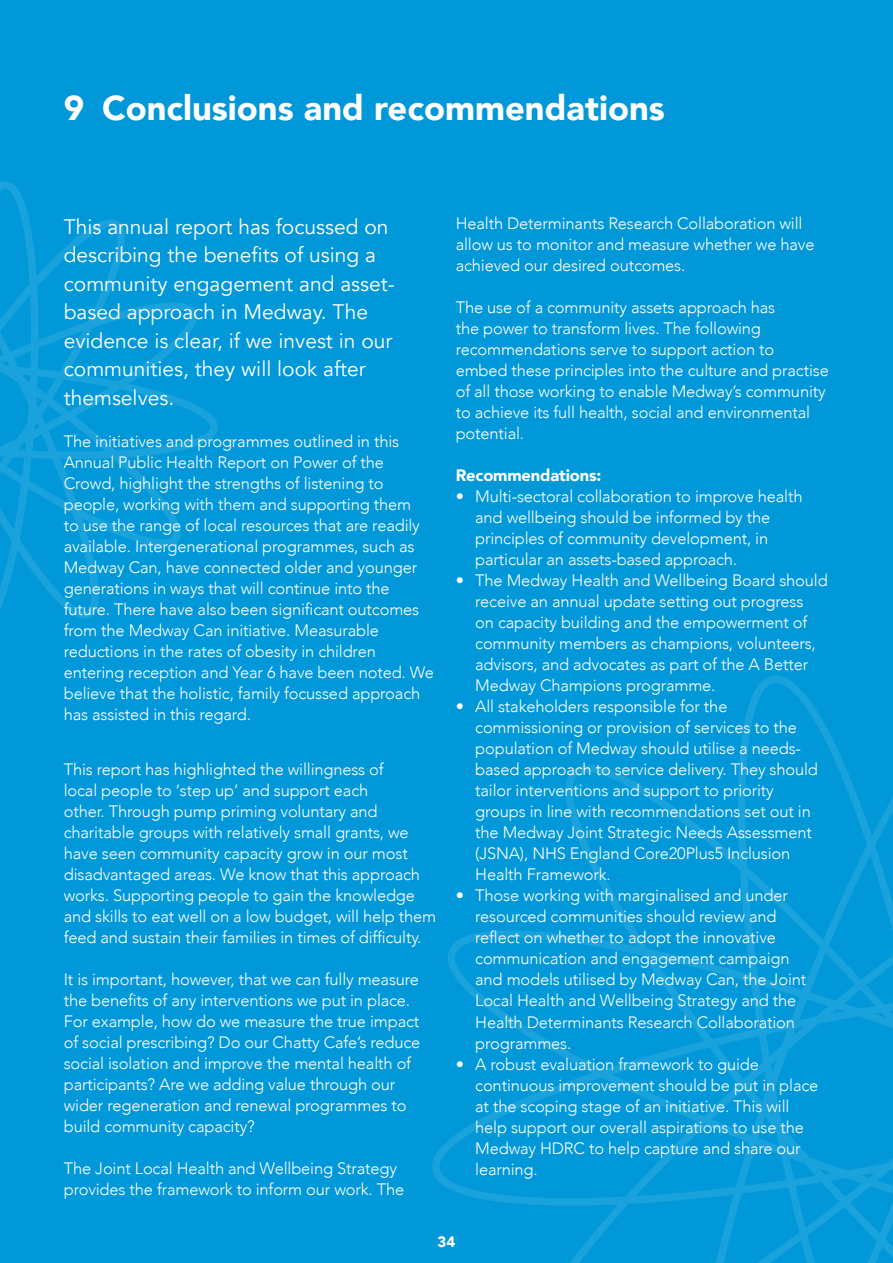
<style>
.page{position:relative;width:893px;height:1263px;background:#0098d8}
.page>*{position:absolute;margin:0;border:0;box-sizing:border-box;transform-origin:0 0}
.t1{font:900 34.5px "Avenir";color:#fff}
.t2{font:21px/28.5px "Avenir";color:#fff}
.t3{font:300 16.5px/21px "Avenir";letter-spacing:-.01em;color:#fff}
.t4{font:900 16.5px "Avenir";letter-spacing:-.01em;color:#fff}
.t5{font:900 15px "Avenir";color:#fff}
</style>
<div class="page">
<svg style="left:741px;top:675px;width:94px;height:70px"></svg>
<svg style="left:566px;top:745px;width:288px;height:42px"></svg>
<svg style="left:432px;top:974px;width:71px;height:228px"></svg>
<svg style="left:503px;top:787px;width:390px;height:476px"></svg>
<svg style="left:0;top:181px;width:218px;height:438px"></svg>
<svg style="left:503px;top:1216px;width:1px;height:47px"></svg>
<h1 class="t1" style="left:64px;top:78px;width:603px">9 Conclusions and recommendations</h1>
<p class="t2" style="left:64px;top:213px;width:333px">This annual report has focussed on describing the benefits of using a community engagement and asset&shy;based approach in Medway. The evidence is clear, if we invest in our communities, they will look after themselves.</p>
<p class="t3" style="left:64px;top:430px;width:372px">The initiatives and programmes outlined in this Annual Public Health Report on Power of the Crowd, highlight the strengths of listening to people, working with them and supporting them<br>to use the range of local resources that are readily available. Intergenerational programmes, such as Medway Can, have connected older and younger generations in ways that will continue into the future. There have also been significant outcomes from the Medway Can initiative. Measurable reductions in the rates of obesity in children entering reception and Year 6 have been noted. We believe that the holistic, family focussed approach has assisted in this regard.</p>
<p class="t3" style="left:64px;top:758px;width:374px">This report has highlighted the willingness of<br>local people to ‘step up’ and support each<br>other. Through pump priming voluntary and charitable groups with relatively small grants, we have seen community capacity grow in our most disadvantaged areas. We know that this approach works. Supporting people to gain the knowledge and skills to eat well on a low budget, will help them feed and sustain their families in times of difficulty.</p>
<p class="t3" style="left:64px;top:968px;width:358px">It is important, however, that we can fully measure the benefits of any interventions we put in place.<br>For example, how do we measure the true impact of social prescribing? Do our Chatty Cafe’s reduce social isolation and improve the mental health of participants? Are we adding value through our wider regeneration and renewal programmes to build community capacity?</p>
<p class="t3" style="left:64px;top:1157px;width:342px">The Joint Local Health and Wellbeing Strategy provides the framework to inform our work. The</p>
<p class="t3" style="left:456px;top:213px;width:360px">Health Determinants Research Collaboration will allow us to monitor and measure whether we have achieved our desired outcomes.</p>
<p class="t3" style="left:456px;top:297px;width:375px">The use of a community assets approach has<br>the power to transform lives. The following recommendations serve to support action to embed these principles into the culture and practise of all those working to enable Medway’s community to achieve its full health, social and environmental potential.</p>
<p class="t4" style="left:456px;top:461px;width:147px">Recommendations:</p>
<p class="t3" style="left:475px;top:486px;width:329px;text-indent:-20px">• Multi-sectoral collaboration to improve health and wellbeing should be informed by the principles of community development, in particular an assets-based approach.</p>
<p class="t3" style="left:475px;top:570px;width:354px;text-indent:-20px">• The Medway Health and Wellbeing Board should receive an annual update setting out progress<br>on capacity building and the empowerment of community members as champions, volunteers, advisors, and advocates as part of the A Better Medway Champions programme.</p>
<p class="t3" style="left:475px;top:696px;width:344px;text-indent:-20px">• All stakeholders responsible for the commissioning or provision of services to the population of Medway should utilise a needs&shy;based approach to service delivery. They should tailor interventions and support to priority groups in line with recommendations set out in the Medway Joint Strategic Needs Assessment (JSNA), NHS England Core20Plus5 Inclusion Health Framework.</p>
<p class="t3" style="left:475px;top:885px;width:333px;text-indent:-20px">• Those working with marginalised and under resourced communities should review and reflect on whether to adopt the innovative communication and engagement campaign and models utilised by Medway Can, the Joint Local Health and Wellbeing Strategy and the Health Determinants Research Collaboration programmes.</p>
<p class="t3" style="left:475px;top:1053px;width:345px;text-indent:-20px">• A robust evaluation framework to guide continuous improvement should be put in place at the scoping stage of an initiative. This will help support our overall aspirations to use the Medway HDRC to help capture and share our learning.</p>
<p class="t5" style="left:438px;top:1229px;width:19px">34</p>
</div>
